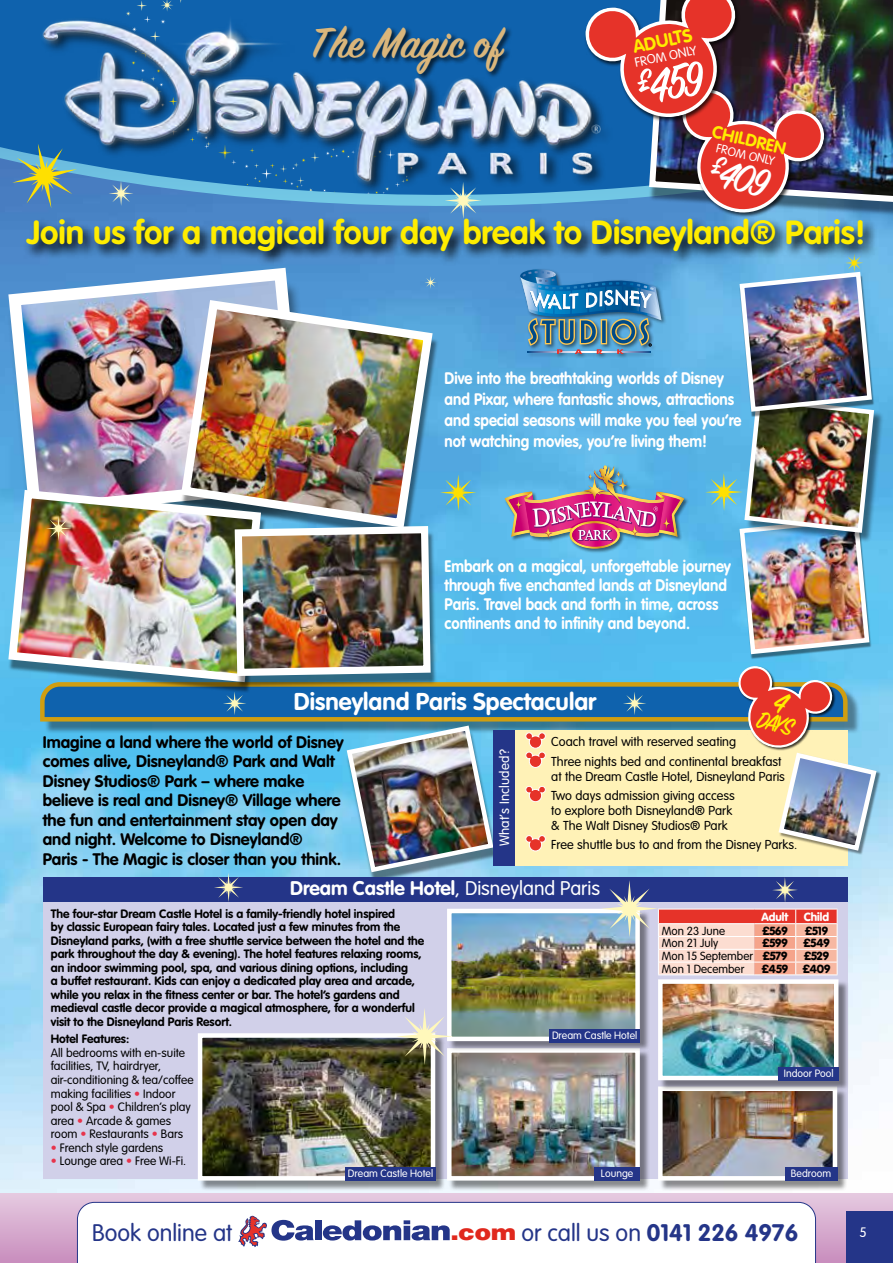
<style>
.page{position:relative;width:893px;height:1263px;background:#fff}
.page>*{position:absolute;margin:0;border:0;box-sizing:border-box;transform-origin:0 0}
.t1{font:600 52.8px "Sign Painter House Script";color:#fff;scale:.89 1}
.t2{font:600 47.4px "Sign Painter House Script";color:#dab67b}
.t3{font:600 44.85px "Sign Painter House Script";color:#fff;scale:.89 1}
.t4{font:700 33px "VAG Rounded Std";color:#ffed00}
.t5{font:600 27px "Sign Painter House Script";color:#ffed00;scale:.89 1}
.t6{font:700 24px "VAG Rounded Std";color:#fff}
.t7{font:700 23.55px "VAG Rounded Std";color:#243588}
.t8{font:300 23.55px "VAG Rounded Std";color:#243588}
.t9{font:700 19.5px "VAG Rounded Std";color:#fff}
.t10{font:700 18.15px "VAG Rounded Std";color:#ffed00}
.t11{font:700 17.25px "VAG Rounded Std";color:#ffed00}
.t12{font:700 16.5px/19.2px "VAG Rounded Std";color:#fff;scale:.9 1}
.t13{font:700 16.5px/19.5px "VAG Rounded Std";color:#000}
.t14{font:300 13.5px "VAG Rounded Std";color:#fff}
.t15{font:300 13.35px "VAG Rounded Std";letter-spacing:.01em;color:#fff}
.t16{font:300 13.05px "VAG Rounded Std";color:#fff}
.t17{font:300 12.75px/19.2px "VAG Rounded Std";color:#000}
.t18{font:300 12.3px "VAG Rounded Std";color:#fff}
.t19{font:700 12px/13.5px "VAG Rounded Std";color:#000}
.t20{font:300 12px/13.5px "VAG Rounded Std";color:#000}
.t21{font:300 11.55px "VAG Rounded Std";color:#000}
.t22{font:900 11.55px "VAG Rounded Std";color:#000}
.t23{font:900 11.55px "VAG Rounded Std";color:#fff}
.t24{font:300 10.5px "VAG Rounded Std";color:#fff}
.s1{font-weight:400}
.s2{font-weight:300}
.s3{color:#e7344c}
.s4{font-weight:900}
.s5{font-family:"Helvetica";font-weight:900;font-size:22.35px;color:#e0281d}
</style>
<div class="page">
<svg style="left:0;top:1193px;width:893px;height:70px;background:#dbb7d5"></svg>
<img style="left:0;top:255px;width:893px;height:938px">
<div style="left:43px;top:893px;width:805px;height:286px;background:#d1d0e9"></div>
<div style="left:846px;top:1212px;width:47px;height:51px;background:#243588"></div>
<svg style="left:77px;top:1202px;width:739px;height:61px"></svg>
<svg style="left:0;top:0;width:893px;height:255px;background:#2f77ba"></svg>
<img style="left:20px;top:0;width:565px;height:216px">
<img style="left:829px;top:0;width:64px;height:207px">
<svg style="left:2px;top:261px;width:11px;height:261px;background:#58a0da"></svg>
<svg style="left:12px;top:144px;width:65px;height:64px;background:#62929f"></svg>
<svg style="left:445px;top:182px;width:37px;height:34px"></svg>
<div style="left:312px;top:24px;width:201px;height:57px;background:#000;opacity:.75"></div>
<svg style="left:109px;top:181px;width:25px;height:25px"></svg>
<img style="left:585px;top:0;width:244px;height:216px">
<svg style="left:23px;top:216px;width:855px;height:38px;background:#3b6b98"></svg>
<svg style="left:4px;top:486px;width:9px;height:200px;background:#69c1ec"></svg>
<div style="left:199px;top:1034px;width:247px;height:157px;background:#000;opacity:.45"></div>
<img style="left:203px;top:1038px;width:227px;height:137px">
<div style="left:198px;top:1033px;width:237px;height:147px;border:4px solid #fff"></div>
<div style="left:448px;top:1049px;width:202px;height:142px;background:#000;opacity:.45"></div>
<img style="left:452px;top:1053px;width:183px;height:122px">
<div style="left:447px;top:1048px;width:193px;height:132px;border:4px solid #fff"></div>
<div style="left:659px;top:1088px;width:189px;height:103px;background:#000;opacity:.45"></div>
<img style="left:663px;top:1091px;width:169px;height:84px">
<div style="left:658px;top:1086px;width:179px;height:94px;border:4px solid #fff"></div>
<div style="left:448px;top:910px;width:202px;height:141px;background:#000;opacity:.45"></div>
<img style="left:452px;top:975px;width:183px;height:61px">
<div style="left:447px;top:909px;width:193px;height:132px;border:4px solid #fff"></div>
<div style="left:746px;top:399px;width:138px;height:144px;background:#000;opacity:.45"></div>
<div style="left:549px;top:1029px;width:91px;height:14px;background:#243588"></div>
<div style="left:785px;top:1167px;width:52px;height:14px;background:#243588"></div>
<div style="left:594px;top:1167px;width:46px;height:14px;background:#243588"></div>
<div style="left:345px;top:1167px;width:91px;height:14px;background:#243588"></div>
<svg style="left:396px;top:1008px;width:57px;height:57px"></svg>
<div style="left:659px;top:981px;width:190px;height:110px;background:#000;opacity:.45"></div>
<img style="left:663px;top:984px;width:170px;height:91px">
<div style="left:658px;top:979px;width:180px;height:101px;border:4px solid #fff"></div>
<div style="left:778px;top:1067px;width:61px;height:14px;background:#243588"></div>
<img style="left:13px;top:254px;width:866px;height:721px">
<h2 class="t2" style="left:312px;top:14px;width:192px">The Magic of</h2>
<h3 class="t10" style="left:631px;top:36px;width:62px;rotate:-12deg">ADULTS</h3>
<p class="t16" style="left:634px;top:55px;width:64px;rotate:-11deg">FROM ONLY</p>
<h1 class="t1" style="left:629px;top:59px;width:78px;rotate:-11deg"><span class="s1">£</span>459</h1>
<h3 class="t11" style="left:715px;top:122px;width:77px;rotate:13deg">CHILDREN</h3>
<p class="t18" style="left:718px;top:141px;width:61px;rotate:13deg">FROM ONLY</p>
<h3 class="t3" style="left:715px;top:144px;width:70px;rotate:13deg"><span class="s1">£</span>409</h3>
<h3 class="t4" style="left:27px;top:213px;width:841px">Join us for a magical four day break to Disneyland® Paris!</h3>
<h3 class="t12" style="left:445px;top:369px;width:331px;line-height:21px">Dive into the breathtaking worlds of Disney and Pixar, where fantastic shows, attractions and special seasons will make you feel you’re not watching movies, you’re living them!</h3>
<h3 class="t12" style="left:445px;top:557px;width:320px">Embark on a magical, unforgettable journey through five enchanted lands at Disneyland Paris. Travel back and forth in time, across continents and to infinity and beyond.</h3>
<h3 class="t6" style="left:294px;top:688px;width:304px">Disneyland Paris Spectacular</h3>
<h3 class="t5" style="left:761px;top:703px;width:43px;rotate:13deg">DAYS</h3>
<p class="t13" style="left:43px;top:733px;width:303px">Imagine a land where the world of Disney comes alive, Disneyland® Park and Walt Disney Studios® Park – where make believe is real and Disney® Village where the fun and entertainment stay open day and night. Welcome to Disneyland®<br>Paris - The Magic is closer than you think.</p>
<p class="t17" style="left:551px;top:733px;width:232px">Coach travel with reserved seating<br>Three nights bed and continental breakfast</p>
<p class="t17" style="left:551px;top:767px;width:235px">at the Dream Castle Hotel, Disneyland Paris<br>Two days admission giving access</p>
<p class="t17" style="left:551px;top:803px;width:182px;line-height:15px">to explore both Disneyland® Park &amp; The Walt Disney Studios® Park</p>
<p class="t17" style="left:551px;top:835px;width:248px">Free shuttle bus to and from the Disney Parks.</p>
<p class="t15" style="left:497px;top:846px;width:98px;rotate:-90deg">What’s Included?</p>
<h3 class="t9" style="left:290px;top:876px;width:311px">Dream Castle Hotel<span class="s2">, Disneyland Paris</span></h3>
<p class="t19" style="left:51px;top:907px;width:375px">The four-star Dream Castle Hotel is a family-friendly hotel inspired<br>by classic European fairy tales. Located just a few minutes from the Disneyland parks, (with a free shuttle service between the hotel and the park throughout the day &amp; evening). The hotel features relaxing rooms, an indoor swimming pool, spa, and various dining options, including<br>a buffet restaurant. Kids can enjoy a dedicated play area and arcade, while you relax in the fitness center or bar. The hotel’s gardens and medieval castle decor provide a magical atmosphere, for a wonderful visit to the Disneyland Paris Resort.</p>
<p class="t19" style="left:51px;top:1033px;width:80px">Hotel Features:</p>
<p class="t20" style="left:51px;top:1046px;width:144px">All bedrooms with en-suite facilities, TV, hairdryer, air-conditioning &amp; tea/coffee making facilities <span class="s3">•</span> Indoor pool &amp; Spa <span class="s3">•</span> Children’s play area <span class="s3">•</span> Arcade &amp; games room <span class="s3">•</span> Restaurants <span class="s3">•</span> Bars</p>
<p class="t20" style="left:51px;top:1141px;width:114px"><span class="s3">•</span> French style gardens</p>
<p class="t20" style="left:51px;top:1154px;width:137px"><span class="s3">•</span> Lounge area <span class="s3">•</span> Free Wi-Fi.</p>
<p class="t23" style="left:761px;top:910px;width:28px">Adult</p>
<p class="t23" style="left:804px;top:910px;width:27px">Child</p>
<p class="t21" style="left:662px;top:924px;width:65px">Mon 23 June</p>
<p class="t22" style="left:762px;top:923px;width:27px">£569</p>
<p class="t22" style="left:805px;top:923px;width:25px">£519</p>
<p class="t21" style="left:662px;top:937px;width:58px">Mon 21 July</p>
<p class="t22" style="left:762px;top:936px;width:27px">£599</p>
<p class="t22" style="left:803px;top:936px;width:28px">£549</p>
<p class="t21" style="left:662px;top:949px;width:127px">Mon 15 September <span class="s4">£579</span></p>
<p class="t22" style="left:804px;top:949px;width:27px">£529</p>
<p class="t21" style="left:662px;top:962px;width:84px">Mon 1 December</p>
<p class="t22" style="left:762px;top:962px;width:70px">£459 £409</p>
<p class="t24" style="left:552px;top:1029px;width:87px">Dream Castle Hotel</p>
<p class="t24" style="left:784px;top:1067px;width:51px">Indoor Pool</p>
<p class="t24" style="left:348px;top:1167px;width:87px">Dream Castle Hotel</p>
<p class="t24" style="left:601px;top:1167px;width:34px">Lounge</p>
<p class="t24" style="left:791px;top:1167px;width:42px">Bedroom</p>
<h3 class="t8" style="left:92px;top:1219px;width:142px">Book online at</h3>
<p class="t14" style="left:860px;top:1225px;width:9px">5</p>
<h3 class="t7" style="left:450px;top:1219px;width:349px"><span class="s5">.com</span> <span class="s2">or call us on</span> 0141 226 4976</h3>
</div>
